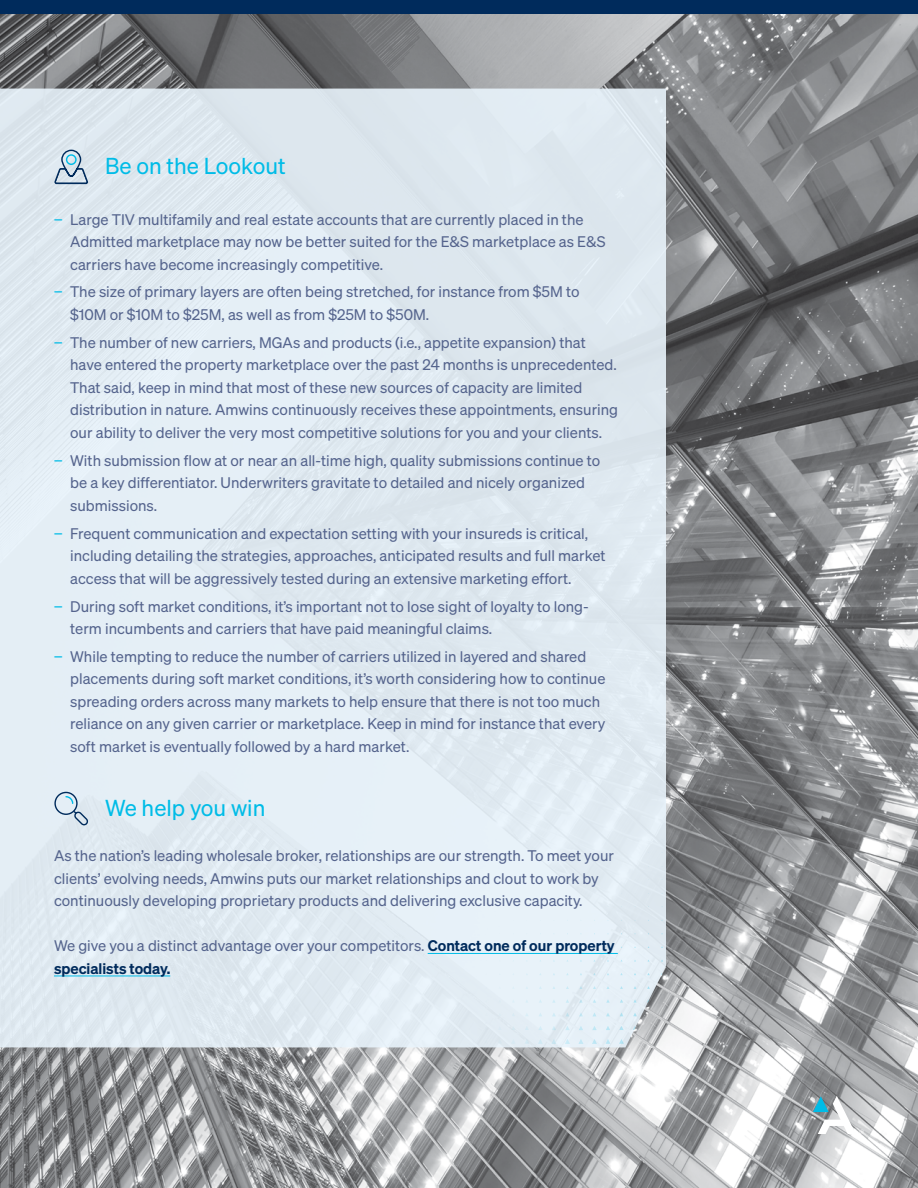
<style>
.page{position:relative;width:918px;height:1188px;background:#fff}
.page>*{position:absolute;margin:0;border:0;box-sizing:border-box;transform-origin:0 0}
.t1{font:22.5px "Sohne Buch";color:#00bce7}
.t2{font:15px/22.5px "Sohne Buch";color:#55648d}
.t3{font:600 15px "Sohne";color:#002b5c}
.s1{color:#00bce7}
.s2{font-family:"Sohne";font-weight:600;color:#002b5c}
</style>
<div class="page">
<img style="left:0;top:14px;width:918px;height:1174px">
<div style="left:0;top:89px;width:666px;height:958px;background:#e0eaf2"></div>
<svg style="left:498px;top:999px;width:3px;height:4px"></svg>
<svg style="left:512px;top:999px;width:3px;height:4px"></svg>
<svg style="left:525px;top:999px;width:4px;height:4px"></svg>
<svg style="left:539px;top:999px;width:3px;height:4px"></svg>
<svg style="left:552px;top:999px;width:4px;height:4px"></svg>
<svg style="left:566px;top:999px;width:3px;height:4px"></svg>
<svg style="left:579px;top:999px;width:4px;height:4px"></svg>
<svg style="left:593px;top:999px;width:3px;height:4px"></svg>
<svg style="left:606px;top:999px;width:4px;height:4px"></svg>
<svg style="left:620px;top:999px;width:3px;height:4px"></svg>
<svg style="left:633px;top:999px;width:4px;height:4px"></svg>
<svg style="left:647px;top:999px;width:3px;height:4px"></svg>
<svg style="left:661px;top:999px;width:3px;height:4px"></svg>
<svg style="left:498px;top:1013px;width:4px;height:3px"></svg>
<svg style="left:511px;top:1013px;width:4px;height:3px"></svg>
<svg style="left:525px;top:1013px;width:4px;height:3px"></svg>
<svg style="left:538px;top:1012px;width:4px;height:4px"></svg>
<svg style="left:552px;top:1012px;width:4px;height:4px"></svg>
<svg style="left:565px;top:1012px;width:4px;height:4px"></svg>
<svg style="left:579px;top:1012px;width:4px;height:4px"></svg>
<svg style="left:592px;top:1012px;width:4px;height:4px"></svg>
<svg style="left:606px;top:1012px;width:4px;height:4px"></svg>
<svg style="left:633px;top:1013px;width:4px;height:3px"></svg>
<svg style="left:660px;top:1013px;width:4px;height:3px"></svg>
<svg style="left:458px;top:1026px;width:3px;height:4px"></svg>
<svg style="left:471px;top:1026px;width:4px;height:4px"></svg>
<svg style="left:484px;top:1026px;width:4px;height:4px"></svg>
<svg style="left:498px;top:1026px;width:4px;height:4px"></svg>
<svg style="left:511px;top:1026px;width:4px;height:4px"></svg>
<svg style="left:525px;top:1026px;width:4px;height:4px"></svg>
<svg style="left:538px;top:1026px;width:5px;height:4px"></svg>
<svg style="left:552px;top:1026px;width:4px;height:4px"></svg>
<svg style="left:565px;top:1026px;width:5px;height:4px"></svg>
<svg style="left:579px;top:1026px;width:4px;height:4px"></svg>
<svg style="left:592px;top:1026px;width:5px;height:4px"></svg>
<svg style="left:606px;top:1026px;width:4px;height:4px"></svg>
<svg style="left:619px;top:1026px;width:5px;height:4px"></svg>
<svg style="left:633px;top:1026px;width:4px;height:4px"></svg>
<svg style="left:647px;top:1026px;width:4px;height:4px"></svg>
<svg style="left:660px;top:1026px;width:4px;height:4px"></svg>
<svg style="left:444px;top:1040px;width:4px;height:3px"></svg>
<svg style="left:457px;top:1039px;width:4px;height:4px"></svg>
<svg style="left:471px;top:1039px;width:4px;height:4px"></svg>
<svg style="left:484px;top:1039px;width:4px;height:5px"></svg>
<svg style="left:498px;top:1039px;width:4px;height:5px"></svg>
<svg style="left:511px;top:1039px;width:5px;height:5px"></svg>
<svg style="left:524px;top:1039px;width:5px;height:5px"></svg>
<svg style="left:538px;top:1039px;width:5px;height:5px"></svg>
<svg style="left:551px;top:1039px;width:5px;height:5px"></svg>
<svg style="left:565px;top:1039px;width:5px;height:5px"></svg>
<svg style="left:578px;top:1039px;width:5px;height:5px"></svg>
<svg style="left:592px;top:1039px;width:5px;height:5px"></svg>
<svg style="left:606px;top:1039px;width:4px;height:5px"></svg>
<svg style="left:619px;top:1039px;width:5px;height:5px"></svg>
<svg style="left:633px;top:1039px;width:4px;height:5px"></svg>
<svg style="left:646px;top:1039px;width:5px;height:5px"></svg>
<svg style="left:660px;top:1039px;width:4px;height:5px"></svg>
<hr style="left:428px;top:953px;width:190px;height:1px;background:#00bce7">
<hr style="left:54px;top:976px;width:116px;height:1px;background:#00bce7">
<svg style="left:813px;top:1096px;width:51px;height:38px"></svg>
<div style="left:0;top:0;width:918px;height:14px;background:#002b5c"></div>
<svg style="left:54px;top:150px;width:34px;height:34px"></svg>
<div style="left:66px;top:154px;width:11px;height:11px;border:1px solid #00bce7;border-radius:50%"></div>
<div style="left:54px;top:792px;width:24px;height:23px;border:1px solid #002b5c;border-radius:50%"></div>
<svg style="left:65px;top:795px;width:23px;height:30px"></svg>
<h1 class="t1" style="left:105px;top:153px;width:182px">Be on the Lookout</h1>
<p class="t2" style="left:70px;top:208px;width:537px;text-indent:-16px"><span class="s1">−</span> Large TIV multifamily and real estate accounts that are currently placed in the<br>Admitted marketplace may now be better suited for the E&amp;S marketplace as E&amp;S carriers have become increasingly competitive.</p>
<p class="t2" style="left:70px;top:280px;width:511px;text-indent:-16px"><span class="s1">−</span> The size of primary layers are often being stretched, for instance from $5M to $10M or $10M to $25M, as well as from $25M to $50M.</p>
<p class="t2" style="left:70px;top:331px;width:549px;text-indent:-16px"><span class="s1">−</span> The number of new carriers, MGAs and products (i.e., appetite expansion) that have entered the property marketplace over the past 24 months is unprecedented.<br>That said, keep in mind that most of these new sources of capacity are limited distribution in nature. Amwins continuously receives these appointments, ensuring our ability to deliver the very most competitive solutions for you and your clients.</p>
<p class="t2" style="left:70px;top:449px;width:532px;text-indent:-16px"><span class="s1">−</span> With submission flow at or near an all-time high, quality submissions continue to be a key differentiator. Underwriters gravitate to detailed and nicely organized submissions.</p>
<p class="t2" style="left:70px;top:522px;width:537px;text-indent:-16px"><span class="s1">−</span> Frequent communication and expectation setting with your insureds is critical, including detailing the strategies, approaches, anticipated results and full market access that will be aggressively tested during an extensive marketing effort.</p>
<p class="t2" style="left:70px;top:595px;width:520px;text-indent:-16px"><span class="s1">−</span> During soft market conditions, it’s important not to lose sight of loyalty to long&shy;term incumbents and carriers that have paid meaningful claims.</p>
<p class="t2" style="left:70px;top:645px;width:537px;text-indent:-16px"><span class="s1">−</span> While tempting to reduce the number of carriers utilized in layered and shared placements during soft market conditions, it’s worth considering how to continue spreading orders across many markets to help ensure that there is not too much reliance on any given carrier or marketplace. Keep in mind for instance that every soft market is eventually followed by a hard market.</p>
<h1 class="t1" style="left:105px;top:795px;width:162px">We help you win</h1>
<p class="t2" style="left:54px;top:844px;width:562px">As the nation’s leading wholesale broker, relationships are our strength. To meet your clients’ evolving needs, Amwins puts our market relationships and clout to work by continuously developing proprietary products and delivering exclusive capacity.</p>
<p class="t2" style="left:54px;top:934px;width:562px">We give you a distinct advantage over your competitors. <span class="s2">Contact one of our property</span></p>
<p class="t3" style="left:54px;top:959px;width:118px">specialists today.</p>
</div>
